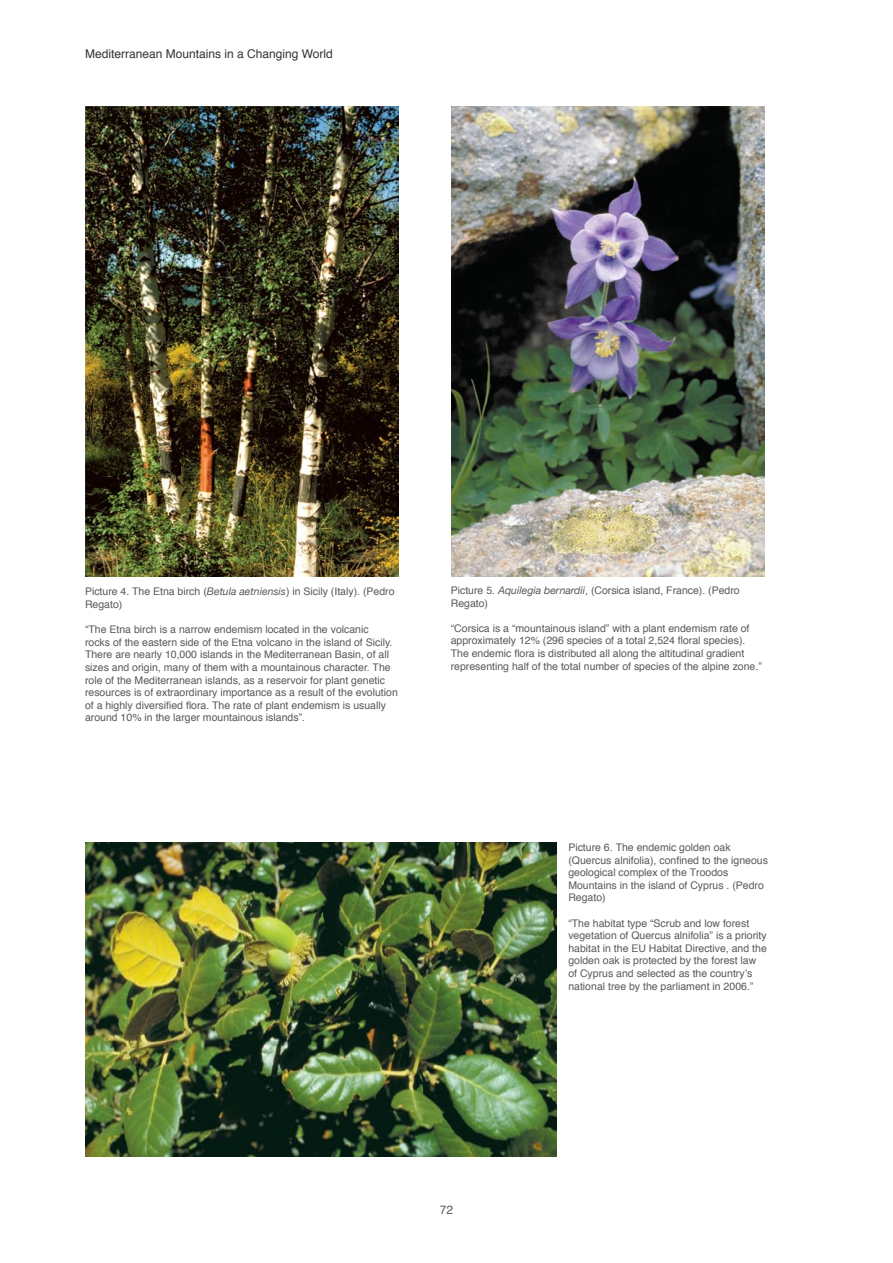
<style>
.page{position:relative;width:893px;height:1263px;background:#fff}
.page>*{position:absolute;margin:0;border:0;box-sizing:border-box;transform-origin:0 0}
.t1{font:12px "Helvetica";color:#333}
.t2{font:12px "Helvetica";color:#58595b}
.t3{font:10.5px/12.6px "Helvetica";color:#58595b}
.s1{font-family:"Helvetica Neue";font-style:italic}
</style>
<div class="page">
<img style="left:85px;top:842px;width:472px;height:314px">
<img style="left:85px;top:106px;width:313px;height:470px">
<img style="left:451px;top:106px;width:314px;height:470px">
<p class="t1" style="left:85px;top:43px;width:249px">Mediterranean Mountains in a Changing World</p>
<p class="t3" style="left:85px;top:585px;width:311px">Picture 4. The Etna birch (<span class="s1">Betula aetniensis</span>) in Sicily (Italy). (Pedro<br>Regato)</p>
<p class="t3" style="left:85px;top:623px;width:314px">“The Etna birch is a narrow endemism located in the volcanic<br>rocks of the eastern side of the Etna volcano in the island of Sicily.<br>There are nearly 10,000 islands in the Mediterranean Basin, of all sizes and origin, many of them with a mountainous character. The role of the Mediterranean islands, as a reservoir for plant genetic resources is of extraordinary importance as a result of the evolution of a highly diversified flora. The rate of plant endemism is usually around 10% in the larger mountainous islands”.</p>
<p class="t3" style="left:451px;top:584px;width:291px">Picture 5. <span class="s1">Aquilegia bernardii</span>, (Corsica island, France). (Pedro<br>Regato)</p>
<p class="t3" style="left:451px;top:621px;width:313px">“Corsica is a “mountainous island” with a plant endemism rate of approximately 12% (296 species of a total 2,524 floral species).<br>The endemic flora is distributed all along the altitudinal gradient representing half of the total number of species of the alpine zone.”</p>
<p class="t3" style="left:568px;top:841px;width:201px">Picture 6. The endemic golden oak (Quercus alnifolia), confined to the igneous geological complex of the Troodos<br>Mountains in the island of Cyprus . (Pedro<br>Regato)</p>
<p class="t3" style="left:568px;top:916px;width:200px">“The habitat type “Scrub and low forest vegetation of Quercus alnifolia” is a priority habitat in the EU Habitat Directive, and the golden oak is protected by the forest law of Cyprus and selected as the country’s national tree by the parliament in 2006.”</p>
<p class="t2" style="left:440px;top:1200px;width:15px">72</p>
</div>
